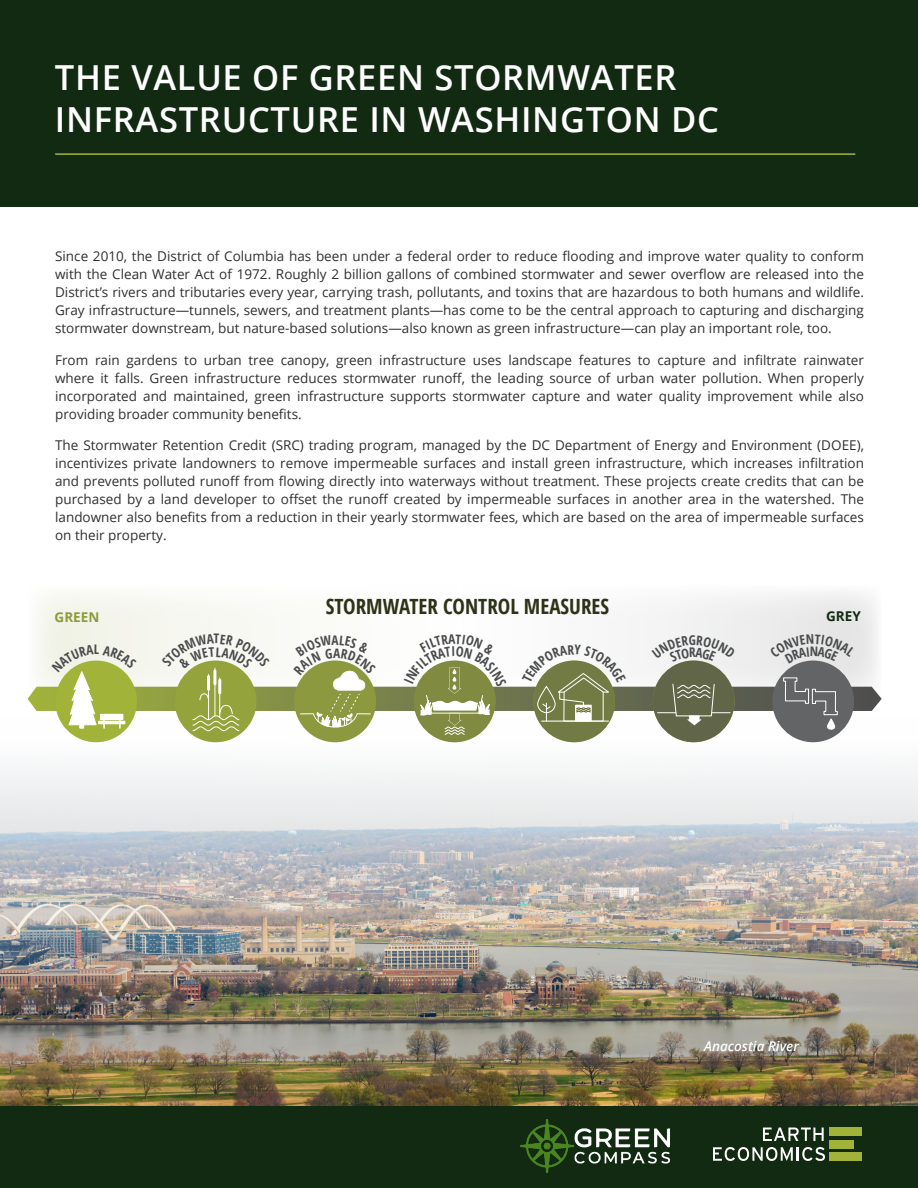
<style>
.page{position:relative;width:918px;height:1188px;background:#fff}
.page>*{position:absolute;margin:0;border:0;box-sizing:border-box;transform-origin:0 0}
.t1{font:600 34.5px/42px "Open Sans";letter-spacing:.02em;color:#fff}
.Basic_Body_Paragraph{font:700 condensed 21px "Open Sans";color:#2d3317}
.Basic_Body_Paragraph-2{font:13.5px/18px "Open Sans";color:#312f30;text-align:justify}
.Basic_Body_Paragraph-3{font:italic 600 13.5px "Open Sans";color:#fff}
.Basic_Body_Paragraph-4{font:700 13.5px "Open Sans";color:#8d9a38}
.Basic_Body_Paragraph-5{font:700 13.5px "Open Sans";color:#122a12}
.t2{font:700 condensed 13.2px "Open Sans";color:#4b4c4d}
</style>
<div class="page">
<img style="left:0;top:735px;width:918px;height:371px">
<div style="left:0;top:0;width:918px;height:206px;background:#122a12"></div>
<div style="left:0;top:1106px;width:918px;height:82px;background:#122a12"></div>
<hr style="left:55px;top:153px;width:800px;height:2px;background:#a3b439">
<svg style="left:763px;top:1128px;width:61px;height:13px"></svg>
<svg style="left:713px;top:1147px;width:112px;height:14px"></svg>
<div style="left:830px;top:1128px;width:32px;height:8px;background:#a2b33a"></div>
<div style="left:830px;top:1140px;width:24px;height:8px;background:#a2b33a"></div>
<div style="left:830px;top:1152px;width:32px;height:9px;background:#a2b33a"></div>
<img style="left:520px;top:1119px;width:150px;height:53px">
<svg style="left:35px;top:593px;width:842px;height:41px"></svg>
<div style="left:55px;top:661px;width:82px;height:81px;background:#a2b339;border-radius:50%"></div>
<div style="left:175px;top:661px;width:81px;height:81px;background:#95a33c;border-radius:50%"></div>
<div style="left:294px;top:661px;width:82px;height:81px;background:#8d993e;border-radius:50%"></div>
<div style="left:414px;top:661px;width:81px;height:81px;background:#808a41;border-radius:50%"></div>
<div style="left:533px;top:661px;width:82px;height:81px;background:#737b45;border-radius:50%"></div>
<div style="left:653px;top:661px;width:82px;height:81px;background:#626649;border-radius:50%"></div>
<div style="left:772px;top:661px;width:82px;height:81px;background:#636466;border-radius:50%"></div>
<svg style="left:28px;top:634px;width:854px;height:101px"></svg>
<p class="t1" style="left:55px;top:55px;width:666px">THE VALUE OF GREEN STORMWATER<br>INFRASTRUCTURE IN WASHINGTON DC</p>
<p class="Basic_Body_Paragraph-2" style="left:55px;top:247px;width:810px">Since 2010, the District of Columbia has been under a federal order to reduce flooding and improve water quality to conform with the Clean Water Act of 1972. Roughly 2 billion gallons of combined stormwater and sewer overflow are released into the District’s rivers and tributaries every year, carrying trash, pollutants, and toxins that are hazardous to both humans and wildlife.<br>Gray infrastructure—tunnels, sewers, and treatment plants—has come to be the central approach to capturing and discharging stormwater downstream, but nature-based solutions—also known as green infrastructure—can play an important role, too.</p>
<p class="Basic_Body_Paragraph-2" style="left:55px;top:350px;width:810px">From rain gardens to urban tree canopy, green infrastructure uses landscape features to capture and infiltrate rainwater where it falls. Green infrastructure reduces stormwater runoff, the leading source of urban water pollution. When properly incorporated and maintained, green infrastructure supports stormwater capture and water quality improvement while also providing broader community benefits.</p>
<p class="Basic_Body_Paragraph-2" style="left:55px;top:436px;width:810px">The Stormwater Retention Credit (SRC) trading program, managed by the DC Department of Energy and Environment (DOEE), incentivizes private landowners to remove impermeable surfaces and install green infrastructure, which increases infiltration and prevents polluted runoff from flowing directly into waterways without treatment. These projects create credits that can be purchased by a land developer to offset the runoff created by impermeable surfaces in another area in the watershed. The landowner also benefits from a reduction in their yearly stormwater fees, which are based on the area of impermeable surfaces on their property.</p>
<p class="Basic_Body_Paragraph" style="left:326px;top:592px;width:285px">STORMWATER CONTROL MEASURES</p>
<p class="Basic_Body_Paragraph-4" style="left:55px;top:608px;width:46px">GREEN</p>
<p class="Basic_Body_Paragraph-5" style="left:826px;top:606px;width:36px">GREY</p>
<p class="t2" style="left:94px;top:640px;width:7px">L</p>
<p class="t2" style="left:332px;top:631px;width:9px">A</p>
<p class="Basic_Body_Paragraph-3" style="left:704px;top:1037px;width:96px">Anacostia River</p>
</div>
